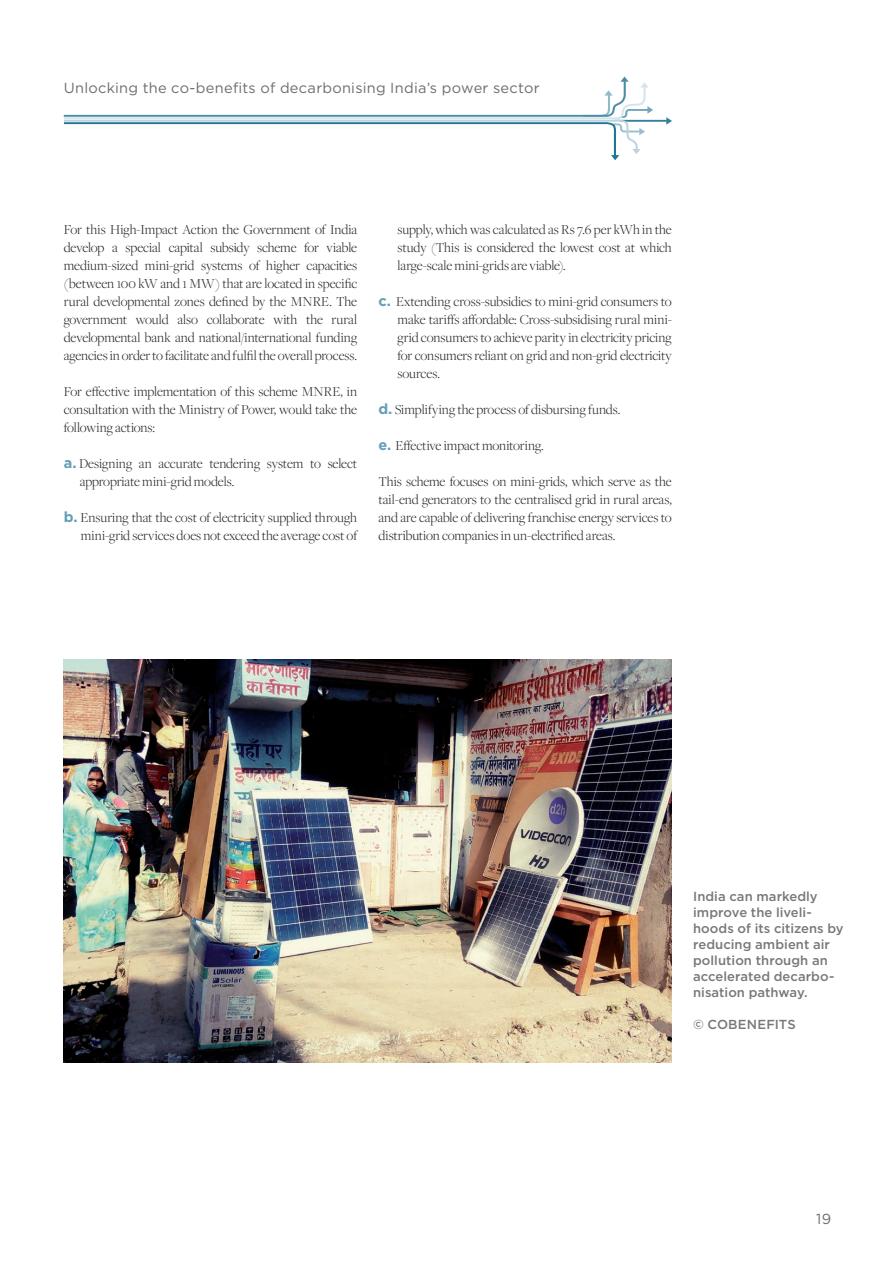
<style>
.page{position:relative;width:893px;height:1263px;background:#fff}
.page>*{position:absolute;margin:0;border:0;box-sizing:border-box;transform-origin:0 0}
.t1{font:14.55px "Gotham";letter-spacing:.02em;color:#6c6d70}
.t2{font:300 14.25px/18px "Freight Disp Pro";letter-spacing:-.005em;color:#231f20;text-align:justify}
.t3{font:500 13.05px/16px "Gotham";letter-spacing:.005em;color:#76787b}
.s1{font-family:"Gotham";font-weight:700;font-size:14.55px;color:#629fb6}
</style>
<div class="page">
<svg style="left:64px;top:77px;width:608px;height:83px"></svg>
<img style="left:64px;top:659px;width:608px;height:403px">
<p class="t1" style="left:64px;top:78px;width:477px">Unlocking the co-benefits of decarbonising India’s power sector</p>
<p class="t2" style="left:64px;top:220px;width:295px">For this High-Impact Action the Government of India develop a special capital subsidy scheme for viable medium-sized mini-grid systems of higher capacities (between 100 kW and 1 MW) that are located in specific rural developmental zones defined by the MNRE. The government would also collaborate with the rural developmental bank and national/international funding agencies in order to facilitate and fulfil the overall process.</p>
<p class="t2" style="left:64px;top:382px;width:295px">For effective implementation of this scheme MNRE, in consultation with the Ministry of Power, would take the following actions:</p>
<p class="t2" style="left:80px;top:454px;width:279px;text-indent:-16px"><span class="s1">a.</span> Designing an accurate tendering system to select appropriate mini-grid models.</p>
<p class="t2" style="left:64px;top:508px;width:295px;text-align:right"><span class="s1">b.</span> Ensuring that the cost of electricity supplied through mini-grid services does not exceed the average cost of</p>
<p class="t2" style="left:398px;top:220px;width:276px">supply, which was calculated as Rs 7.6 per kWh in the study (This is considered the lowest cost at which large-scale mini-grids are viable).</p>
<p class="t2" style="left:398px;top:292px;width:276px;text-indent:-19px"><span class="s1">c.</span> Extending cross-subsidies to mini-grid consumers to make tariffs affordable: Cross-subsidising rural mini&shy;grid consumers to achieve parity in electricity pricing for consumers reliant on grid and non-grid electricity sources.</p>
<p class="t2" style="left:378px;top:400px;width:244px"><span class="s1">d.</span> Simplifying the process of disbursing funds.</p>
<p class="t2" style="left:378px;top:436px;width:167px"><span class="s1">e.</span> Effective impact monitoring.</p>
<p class="t2" style="left:378px;top:472px;width:295px">This scheme focuses on mini-grids, which serve as the tail-end generators to the centralised grid in rural areas, and are capable of delivering franchise energy services to distribution companies in un-electrified areas.</p>
<p class="t3" style="left:693px;top:888px;width:152px">India can markedly improve the liveli&shy;hoods of its citizens by reducing ambient air pollution through an accelerated decarbo&shy;nisation pathway.</p>
<p class="t3" style="left:693px;top:1016px;width:104px">© COBENEFITS</p>
<p class="t1" style="left:816px;top:1210px;width:17px">19</p>
</div>
